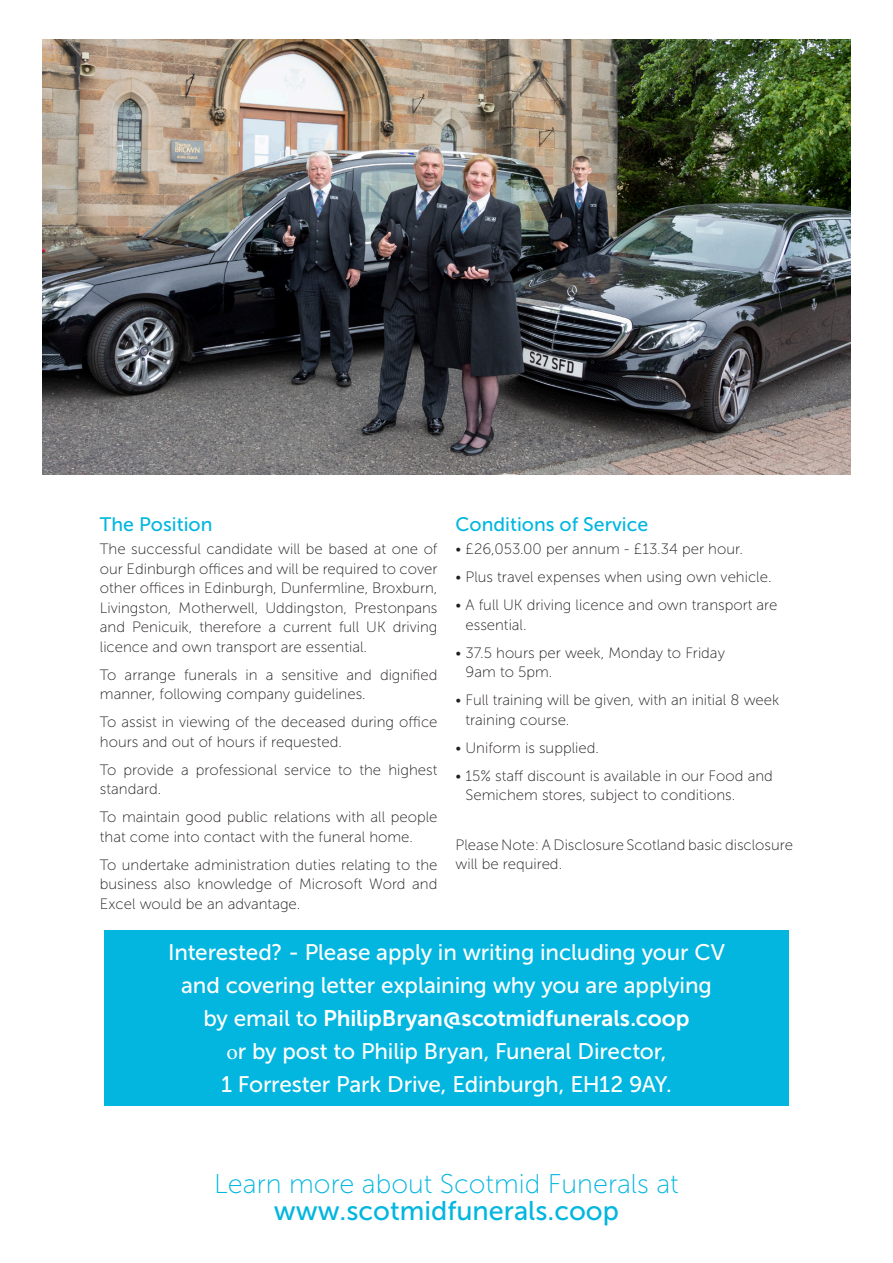
<style>
.page{position:relative;width:893px;height:1263px;background:#fff}
.page>*{position:absolute;margin:0;border:0;box-sizing:border-box;transform-origin:0 0}
.t1{font:27px/27px "Museo Sans 100";color:#02b6df;text-align:center}
.t2{font:22.5px/33px "Museo Sans 500";letter-spacing:-.005em;color:#fff;text-align:center}
.BodyHeaders{font:19.5px "Museo Sans 500";color:#02b6df}
.t3{font:15px/19.5px "Museo Sans 100";color:#231f20}
.s1{font-family:"Museo Sans 700"}
.s2{font-family:"Minion Pro"}
.s3{font-family:"Museo Sans 500"}
</style>
<div class="page">
<div style="left:104px;top:930px;width:685px;height:176px;background:#02b6df"></div>
<img style="left:43px;top:39px;width:807px;height:436px">
<p class="BodyHeaders" style="left:100px;top:513px;width:114px">The Position</p>
<p class="t3" style="left:100px;top:540px;width:339px;text-align:justify">The successful candidate will be based at one of our Edinburgh offices and will be required to cover other offices in Edinburgh, Dunfermline, Broxburn, Livingston, Motherwell, Uddingston, Prestonpans and Penicuik, therefore a current full UK driving licence and own transport are essential.</p>
<p class="t3" style="left:100px;top:665px;width:339px">To arrange funerals in a sensitive and dignified manner, following company guidelines.</p>
<p class="t3" style="left:100px;top:713px;width:339px">To assist in viewing of the deceased during office hours and out of hours if requested.</p>
<p class="t3" style="left:100px;top:760px;width:339px">To provide a professional service to the highest standard.</p>
<p class="t3" style="left:100px;top:808px;width:339px">To maintain good public relations with all people that come into contact with the funeral home.</p>
<p class="t3" style="left:100px;top:855px;width:339px;text-align:justify">To undertake administration duties relating to the business also knowledge of Microsoft Word and Excel would be an advantage.</p>
<p class="BodyHeaders" style="left:455px;top:513px;width:194px">Conditions of Service</p>
<p class="t3" style="left:455px;top:540px;width:289px">• £26,053.00 per annum - £13.34 per hour.</p>
<p class="t3" style="left:455px;top:568px;width:318px">• Plus travel expenses when using own vehicle.</p>
<p class="t3" style="left:465px;top:596px;width:313px;text-indent:-10px">• A full UK driving licence and own transport are essential.</p>
<p class="t3" style="left:465px;top:643px;width:261px;text-indent:-10px">• 37.5 hours per week, Monday to Friday<br>9am to 5pm.</p>
<p class="t3" style="left:465px;top:691px;width:315px;text-indent:-10px">• Full training will be given, with an initial 8 week training course.</p>
<p class="t3" style="left:455px;top:738px;width:145px">• Uniform is supplied.</p>
<p class="t3" style="left:465px;top:766px;width:309px;text-indent:-10px">• 15% staff discount is available in our Food and<br>Semichem stores, subject to conditions.</p>
<p class="t3" style="left:455px;top:835px;width:339px">Please Note: A Disclosure Scotland basic disclosure will be required.</p>
<p class="t2" style="left:168px;top:936px;width:558px">Interested? - Please apply in writing including your CV and covering letter explaining why you are applying by email to <span class="s1">PhilipBryan@scotmidfunerals.coop<br></span><span class="s2">o</span>r by post to Philip Bryan, Funeral Director,<br>1 Forrester Park Drive, Edinburgh, EH12 9AY.</p>
<p class="t1" style="left:214px;top:1170px;width:466px">Learn more about Scotmid Funerals at <span class="s3">www.scotmidfunerals.coop</span></p>
</div>
